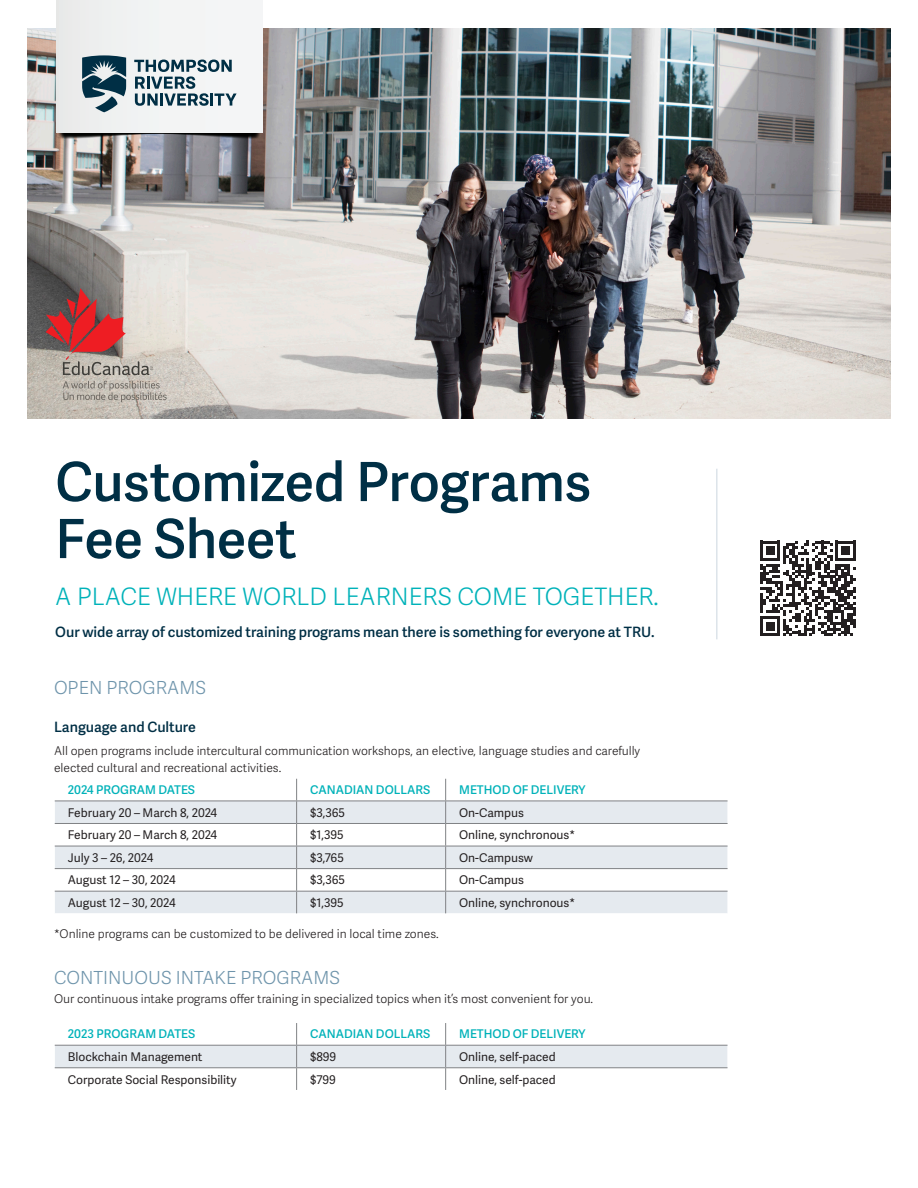
<style>
.page{position:relative;width:918px;height:1188px;background:#fff}
.page>*{position:absolute;margin:0;border:0;box-sizing:border-box;transform-origin:0 0}
.InfoSheet_-_Title_36{font:600 54.15px/57px "Adelle Sans";letter-spacing:-.01em;color:#002f45}
.InfoSheet-Subtitle_A{font:300 24px "Adelle Sans";color:#00b2b9}
.Infographic_Title{font:300 18px "Adelle Sans";color:#6e94ab}
.Body_Copy_-8_11_Blac{font:300 18px "Adelle Sans";color:#6e94ab}
.Paragraph_Section_In{font:600 14.25px "Adelle Sans";color:#002f45}
.Body_Copy_-8_11_Blac-2{font:300 12px/16.5px "Adelle Sans";color:#231f20}
.MC__-_5pt_Black{font:12px "Adelle Sans";color:#231f20}
.MC__-_5pt_Black-2{font:600 12px "Adelle Sans";color:#00b2b9}
</style>
<div class="page">
<img style="left:27px;top:28px;width:864px;height:390px">
<svg style="left:57px;top:133px;width:205px;height:7px"></svg>
<div style="left:57px;top:0;width:205px;height:133px;background:#f3f4f4"></div>
<svg style="left:82px;top:55px;width:44px;height:57px"></svg>
<svg style="left:134px;top:59px;width:103px;height:47px"></svg>
<hr style="left:716px;top:469px;width:2px;height:170px;background:#dce4ea">
<svg style="left:63px;top:381px;width:104px;height:21px;background:#b5afa6"></svg>
<svg style="left:46px;top:288px;width:107px;height:87px;background:#b37c79"></svg>
<svg style="left:54px;top:779px;width:674px;height:134px"></svg>
<svg style="left:54px;top:1023px;width:674px;height:67px"></svg>
<svg style="left:760px;top:541px;width:96px;height:95px"></svg>
<p class="InfoSheet_-_Title_36" style="left:55px;top:451px;width:537px">Customized Programs<br>Fee Sheet</p>
<p class="InfoSheet-Subtitle_A" style="left:55px;top:579px;width:605px">A PLACE WHERE WORLD LEARNERS COME TOGETHER.</p>
<p class="Paragraph_Section_In" style="left:55px;top:621px;width:601px">Our wide array of customized training programs mean there is something for everyone at TRU.</p>
<p class="Body_Copy_-8_11_Blac" style="left:54px;top:675px;width:154px">OPEN PROGRAMS</p>
<p class="Paragraph_Section_In" style="left:54px;top:717px;width:143px">Language and Culture</p>
<p class="Body_Copy_-8_11_Blac-2" style="left:54px;top:743px;width:588px">All open programs include intercultural communication workshops, an elective, language studies and carefully elected cultural and recreational activities.</p>
<p class="MC__-_5pt_Black-2" style="left:68px;top:781px;width:129px">2024 PROGRAM DATES</p>
<p class="MC__-_5pt_Black-2" style="left:310px;top:781px;width:122px">CANADIAN DOLLARS</p>
<p class="MC__-_5pt_Black-2" style="left:459px;top:781px;width:128px">METHOD OF DELIVERY</p>
<p class="MC__-_5pt_Black" style="left:68px;top:804px;width:151px">February 20 – March 8, 2024</p>
<p class="MC__-_5pt_Black" style="left:310px;top:804px;width:37px">$3,365</p>
<p class="MC__-_5pt_Black" style="left:459px;top:804px;width:66px">On-Campus</p>
<p class="MC__-_5pt_Black" style="left:68px;top:826px;width:151px">February 20 – March 8, 2024</p>
<p class="MC__-_5pt_Black" style="left:310px;top:826px;width:35px">$1,395</p>
<p class="MC__-_5pt_Black" style="left:459px;top:826px;width:117px">Online, synchronous*</p>
<p class="MC__-_5pt_Black" style="left:68px;top:849px;width:87px">July 3 – 26, 2024</p>
<p class="MC__-_5pt_Black" style="left:310px;top:849px;width:35px">$3,765</p>
<p class="MC__-_5pt_Black" style="left:459px;top:849px;width:75px">On-Campusw</p>
<p class="MC__-_5pt_Black" style="left:68px;top:872px;width:109px">August 12 – 30, 2024</p>
<p class="MC__-_5pt_Black" style="left:310px;top:872px;width:37px">$3,365</p>
<p class="MC__-_5pt_Black" style="left:459px;top:872px;width:66px">On-Campus</p>
<p class="MC__-_5pt_Black" style="left:68px;top:894px;width:109px">August 12 – 30, 2024</p>
<p class="MC__-_5pt_Black" style="left:310px;top:894px;width:35px">$1,395</p>
<p class="MC__-_5pt_Black" style="left:459px;top:894px;width:117px">Online, synchronous*</p>
<p class="Body_Copy_-8_11_Blac-2" style="left:54px;top:925px;width:386px">*Online programs can be customized to be delivered in local time zones.</p>
<p class="Infographic_Title" style="left:54px;top:965px;width:288px">CONTINUOUS INTAKE PROGRAMS</p>
<p class="Body_Copy_-8_11_Blac-2" style="left:54px;top:990px;width:541px">Our continuous intake programs offer training in specialized topics when it’s most convenient for you.</p>
<p class="MC__-_5pt_Black-2" style="left:68px;top:1025px;width:129px">2023 PROGRAM DATES</p>
<p class="MC__-_5pt_Black-2" style="left:310px;top:1025px;width:122px">CANADIAN DOLLARS</p>
<p class="MC__-_5pt_Black-2" style="left:459px;top:1025px;width:128px">METHOD OF DELIVERY</p>
<p class="MC__-_5pt_Black" style="left:68px;top:1048px;width:136px">Blockchain Management</p>
<p class="MC__-_5pt_Black" style="left:310px;top:1048px;width:28px">$899</p>
<p class="MC__-_5pt_Black" style="left:459px;top:1048px;width:98px">Online, self-paced</p>
<p class="MC__-_5pt_Black" style="left:68px;top:1071px;width:170px">Corporate Social Responsibility</p>
<p class="MC__-_5pt_Black" style="left:310px;top:1071px;width:27px">$799</p>
<p class="MC__-_5pt_Black" style="left:459px;top:1071px;width:98px">Online, self-paced</p>
</div>
